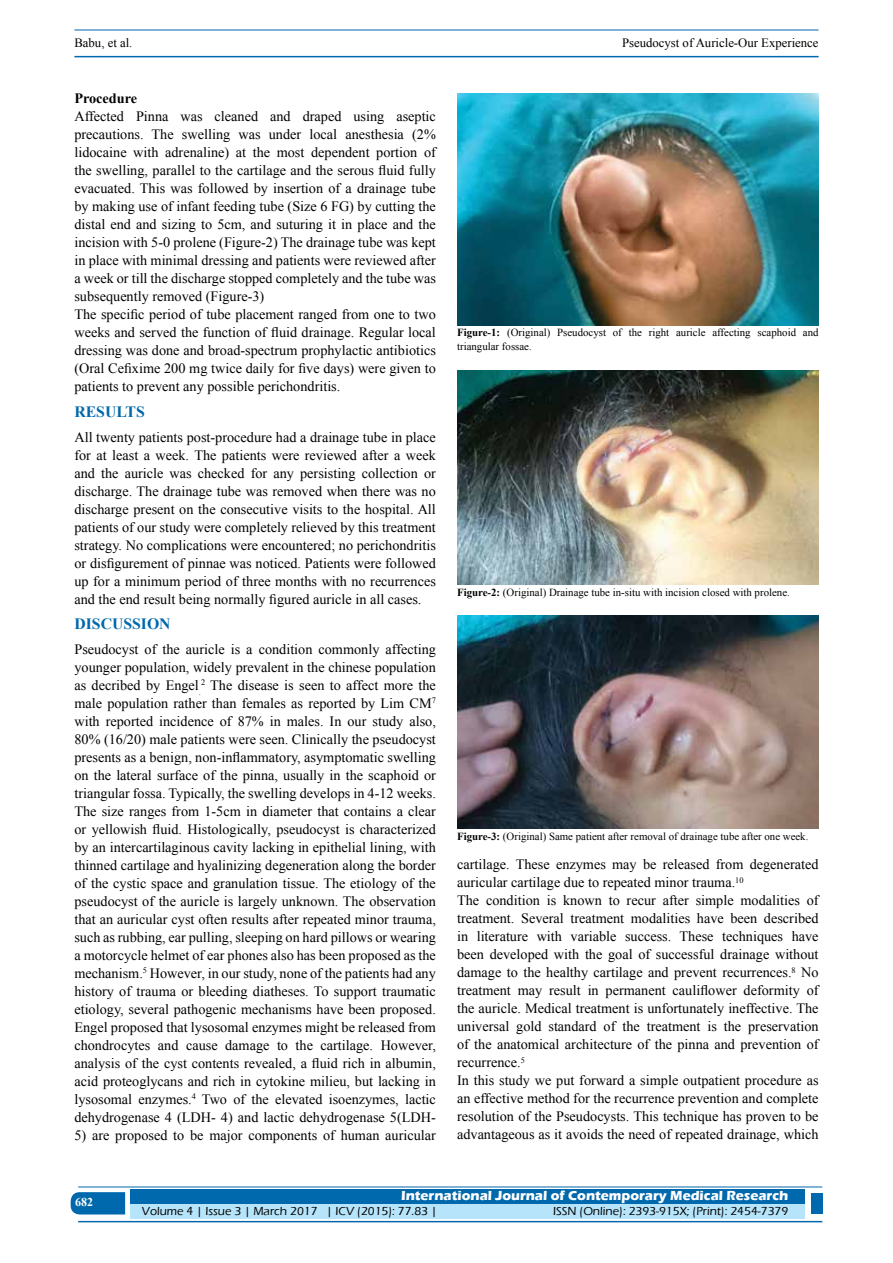
<style>
.page{position:relative;width:893px;height:1263px;background:#fff}
.page>*{position:absolute;margin:0;border:0;box-sizing:border-box;transform-origin:0 0}
.t1{font:700 15.75px "Times New Roman";color:#0068ac}
.t2{font:14.25px/18px "Times New Roman";color:#000}
.t3{font:700 14.25px "Times New Roman";color:#000}
.t4{font:700 13.5px "Eras ITC";color:#fff}
.t5{font:12.75px "Times New Roman";color:#000}
.t6{font:500 12px "Eras ITC";color:#000}
.t7{font:700 12px "Times New Roman";color:#fff}
.t8{font:10.8px/14px "Times New Roman";color:#000}
.s1{font-weight:700}
</style>
<div class="page">
<hr style="left:74px;top:30px;width:745px;height:1px;background:#0068ac">
<hr style="left:74px;top:56px;width:745px;height:1px;background:#0068ac">
<svg style="left:71px;top:1192px;width:54px;height:22px"></svg>
<div style="left:130px;top:1189px;width:674px;height:15px;background:#0068ac"></div>
<div style="left:130px;top:1204px;width:674px;height:15px;background:#b6e4fa"></div>
<hr style="left:78px;top:1186px;width:744px;height:1px;background:#0068ac">
<hr style="left:78px;top:1221px;width:744px;height:1px;background:#0068ac">
<div style="left:811px;top:1193px;width:11px;height:21px;background:#0068ac"></div>
<img style="left:457px;top:94px;width:362px;height:231px">
<img style="left:457px;top:370px;width:362px;height:215px">
<img style="left:457px;top:616px;width:362px;height:212px">
<p class="t5" style="left:74px;top:35px;width:60px">Babu, et al.</p>
<p class="t5" style="left:622px;top:35px;width:198px">Pseudocyst of Auricle-Our Experience</p>
<p class="t3" style="left:74px;top:89px;width:64px">Procedure</p>
<p class="t2" style="left:74px;top:107px;width:363px">Affected Pinna was cleaned and draped using aseptic precautions. The swelling was under local anesthesia (2% lidocaine with adrenaline) at the most dependent portion of the swelling, parallel to the cartilage and the serous fluid fully evacuated. This was followed by insertion of a drainage tube by making use of infant feeding tube (Size 6 FG) by cutting the distal end and sizing to 5cm, and suturing it in place and the incision with 5-0 prolene (Figure-2) The drainage tube was kept in place with minimal dressing and patients were reviewed after a week or till the discharge stopped completely and the tube was subsequently removed (Figure-3)<br>The specific period of tube placement ranged from one to two weeks and served the function of fluid drainage. Regular local dressing was done and broad-spectrum prophylactic antibiotics (Oral Cefixime 200 mg twice daily for five days) were given to patients to prevent any possible perichondritis.</p>
<p class="t1" style="left:74px;top:401px;width:11px">res</p>
<p class="t1" style="left:105px;top:401px;width:31px">ults</p>
<p class="t2" style="left:74px;top:427px;width:363px;text-align:justify">All twenty patients post-procedure had a drainage tube in place for at least a week. The patients were reviewed after a week and the auricle was checked for any persisting collection or discharge. The drainage tube was removed when there was no discharge present on the consecutive visits to the hospital. All patients of our study were completely relieved by this treatment strategy. No complications were encountered; no perichondritis or disfigurement of pinnae was noticed. Patients were followed up for a minimum period of three months with no recurrences and the end result being normally figured auricle in all cases.</p>
<p class="t1" style="left:74px;top:613px;width:98px">Discussion</p>
<p class="t2" style="left:74px;top:640px;width:363px;text-align:justify">Pseudocyst of the auricle is a condition commonly affecting younger population, widely prevalent in the chinese population as decribed by Engel<sub>.</sub><sup>2</sup> The disease is seen to affect more the male population rather than females as reported by Lim CM<sup>7 </sup>with reported incidence of 87% in males. In our study also, 80% (16/20) male patients were seen. Clinically the pseudocyst presents as a benign, non-inflammatory, asymptomatic swelling on the lateral surface of the pinna, usually in the scaphoid or triangular fossa. Typically, the swelling develops in 4-12 weeks.<br>The size ranges from 1-5cm in diameter that contains a clear or yellowish fluid. Histologically, pseudocyst is characterized by an intercartilaginous cavity lacking in epithelial lining, with thinned cartilage and hyalinizing degeneration along the border of the cystic space and granulation tissue. The etiology of the pseudocyst of the auricle is largely unknown. The observation that an auricular cyst often results after repeated minor trauma, such as rubbing, ear pulling, sleeping on hard pillows or wearing a motorcycle helmet of ear phones also has been proposed as the mechanism.<sup>5</sup> However, in our study, none of the patients had any history of trauma or bleeding diatheses. To support traumatic etiology, several pathogenic mechanisms have been proposed.<br>Engel proposed that lysosomal enzymes might be released from chondrocytes and cause damage to the cartilage. However, analysis of the cyst contents revealed, a fluid rich in albumin, acid proteoglycans and rich in cytokine milieu, but lacking in lysosomal enzymes.<sup>4</sup> Two of the elevated isoenzymes, lactic dehydrogenase 4 (LDH- 4) and lactic dehydrogenase 5(LDH-</p>
<p class="t2" style="left:74px;top:1126px;width:363px">5) are proposed to be major components of human auricular</p>
<p class="t8" style="left:457px;top:325px;width:363px"><span class="s1">Figure-1:</span> (Original) Pseudocyst of the right auricle affecting scaphoid and triangular fossae.</p>
<p class="t8" style="left:457px;top:585px;width:334px"><span class="s1">Figure-2:</span> (Original) Drainage tube in-situ with incision closed with prolene.</p>
<p class="t8" style="left:457px;top:829px;width:353px"><span class="s1">Figure-3:</span> (Original) Same patient after removal of drainage tube after one week.</p>
<p class="t2" style="left:457px;top:855px;width:363px">cartilage. These enzymes may be released from degenerated auricular cartilage due to repeated minor trauma.<sup>10<br></sup>The condition is known to recur after simple modalities of treatment. Several treatment modalities have been described in literature with variable success. These techniques have been developed with the goal of successful drainage without damage to the healthy cartilage and prevent recurrences.<sup>8</sup> No treatment may result in permanent cauliflower deformity of the auricle. Medical treatment is unfortunately ineffective. The universal gold standard of the treatment is the preservation of the anatomical architecture of the pinna and prevention of recurrence.<sup>5<br></sup>In this study we put forward a simple outpatient procedure as an effective method for the recurrence prevention and complete resolution of the Pseudocysts. This technique has proven to be advantageous as it avoids the need of repeated drainage, which</p>
<p class="t7" style="left:75px;top:1194px;width:19px">682</p>
<p class="t4" style="left:401px;top:1188px;width:389px">International Journal of Contemporary Medical Research</p>
<p class="t6" style="left:142px;top:1204px;width:297px">Volume 4 | Issue 3 | March 2017 | ICV (2015): 77.83 |</p>
<p class="t6" style="left:553px;top:1204px;width:237px">ISSN (Online): 2393-915X; (Print): 2454-7379</p>
</div>
